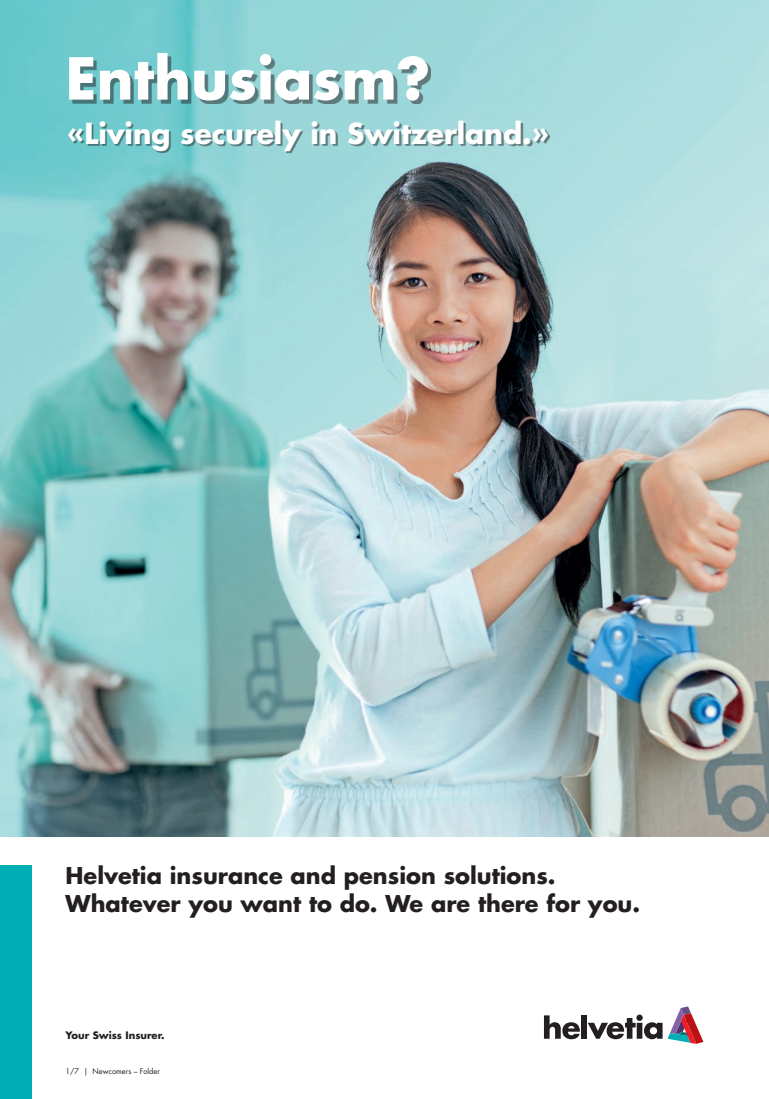
<style>
.page{position:relative;width:769px;height:1099px;background:#fff}
.page>*{position:absolute;margin:0;border:0;box-sizing:border-box;transform-origin:0 0}
.t1{font:700 56.25px "Futura Std";color:#fff}
.t2{font:700 28.12px "Futura Std";color:#fff}
.t3{font:700 22.5px/27.5px "Futura Std";color:#231f20}
.t4{font:700 10px "Futura Std";color:#231f20}
.t5{font:7.5px "Futura Std";color:#231f20}
</style>
<div class="page">
<img style="left:0;top:0;width:769px;height:836px">
<svg style="left:544px;top:1015px;width:36px;height:24px"></svg>
<div style="left:581px;top:1015px;width:6px;height:23px;background:#231f20"></div>
<svg style="left:588px;top:1014px;width:74px;height:25px"></svg>
<svg style="left:668px;top:1006px;width:35px;height:37px"></svg>
<div style="left:0;top:865px;width:32px;height:233px;background:#00afb5"></div>
<div style="left:72px;top:56px;width:359px;height:48px;background:#231f20;opacity:.5"></div>
<div style="left:70px;top:123px;width:480px;height:30px;background:#231f20;opacity:.5"></div>
<h1 class="t1" style="left:66px;top:41px;width:366px">Enthusiasm?</h1>
<p class="t2" style="left:68px;top:115px;width:483px">«Living securely in Switzerland.»</p>
<p class="t3" style="left:66px;top:862px;width:576px">Helvetia insurance and pension solutions.<br>Whatever you want to do. We are there for you.</p>
<p class="t4" style="left:66px;top:1028px;width:101px">Your Swiss Insurer.</p>
<p class="t5" style="left:66px;top:1066px;width:96px">1/7 | Newcomers – Folder</p>
</div>
